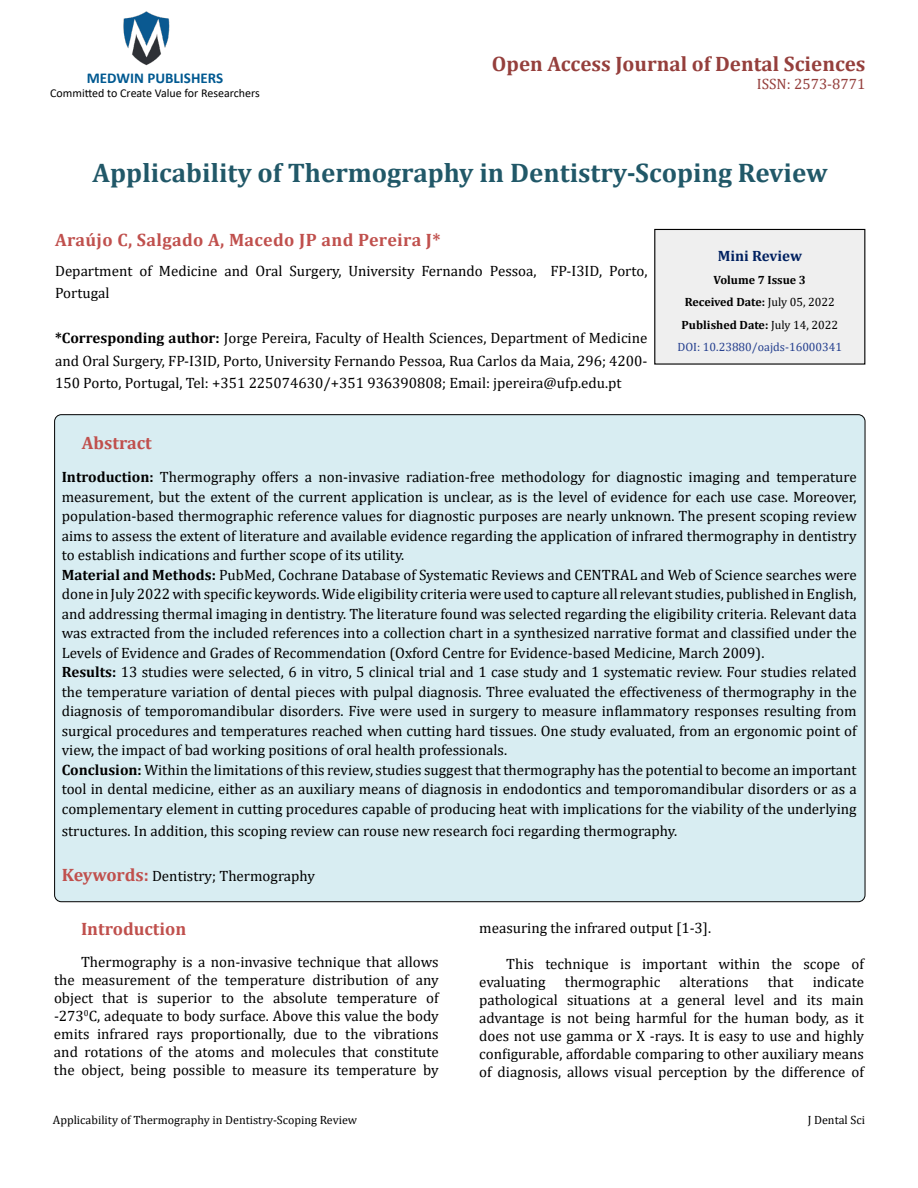
<style>
.page{position:relative;width:918px;height:1188px;background:#fff}
.page>*{position:absolute;margin:0;border:0;box-sizing:border-box;transform-origin:0 0}
.t1{font:700 27px "Cambria";color:#215868}
.t2{font:700 21px "Cambria";color:#953f3c}
.t3{font:700 18px "Cambria";letter-spacing:.005em;color:#c0504d}
.t4{font:15px/19.5px "Cambria";color:#000}
.t5{font:700 15px "Calibri";color:#005991}
.t6{font:15px "Cambria";color:#953f3c}
.t7{font:700 15px "Cambria";color:#002060}
.t8{font:700 12px/22.5px "Cambria";color:#000;text-align:center}
.t9{font:12px "Cambria";color:#000}
.t10{font:12px "Calibri";color:#000}
.s1{font-weight:700}
.s2{font-weight:400}
.s3{font-weight:400;color:#25408f}
.s4{font-weight:700;font-size:18px;color:#c0504d}
</style>
<div class="page">
<img style="left:123px;top:11px;width:47px;height:55px">
<div style="left:655px;top:229px;width:210px;height:135px;background:#efefef"></div>
<div style="left:654px;top:229px;width:211px;height:136px;border:1px solid #000"></div>
<div style="left:55px;top:415px;width:810px;height:487px;background:#d8edf2;border-radius:7px"></div>
<p class="t5" style="left:87px;top:67px;width:138px">MEDWIN PUBLISHERS</p>
<p class="t10" style="left:50px;top:85px;width:211px">Committed to Create Value for Researchers</p>
<h2 class="t2" style="left:492px;top:49px;width:375px">Open Access Journal of Dental Sciences</h2>
<p class="t6" style="left:757px;top:75px;width:110px">ISSN: 2573-8771</p>
<h1 class="t1" style="left:93px;top:154px;width:737px">Applicability of Thermography in Dentistry-Scoping Review</h1>
<p class="t3" style="left:55px;top:228px;width:387px">Araújo C, Salgado A, Macedo JP and Pereira J*</p>
<p class="t4" style="left:55px;top:259px;width:594px;line-height:22.5px">Department of Medicine and Oral Surgery, University Fernando Pessoa, FP-I3ID, Porto,<br>Portugal</p>
<p class="t4" style="left:55px;top:327px;width:594px;line-height:22.5px;text-align:justify"><span class="s1">*Corresponding author:</span> Jorge Pereira, Faculty of Health Sciences, Department of Medicine and Oral Surgery, FP-I3ID, Porto, University Fernando Pessoa, Rua Carlos da Maia, 296; 4200- 150 Porto, Portugal, Tel: +351 225074630/+351 936390808; Email: jpereira@ufp.edu.pt</p>
<p class="t7" style="left:718px;top:245px;width:86px">Mini Review</p>
<p class="t8" style="left:677px;top:268px;width:166px">Volume 7 Issue 3<br>Received Date: <span class="s2">July 05, 2022<br></span>Published Date: <span class="s2">July 14, 2022<br></span><span class="s3">DOI: 10.23880/oajds-16000341</span></p>
<p class="t3" style="left:82px;top:430px;width:71px">Abstract</p>
<p class="t4" style="left:62px;top:467px;width:797px"><span class="s1">Introduction:</span> Thermography offers a non-invasive radiation-free methodology for diagnostic imaging and temperature measurement, but the extent of the current application is unclear, as is the level of evidence for each use case. Moreover, population-based thermographic reference values for diagnostic purposes are nearly unknown. The present scoping review aims to assess the extent of literature and available evidence regarding the application of infrared thermography in dentistry to establish indications and further scope of its utility.<br><span class="s1">Material and Methods:</span> PubMed, Cochrane Database of Systematic Reviews and CENTRAL and Web of Science searches were done in July 2022 with specific keywords. Wide eligibility criteria were used to capture all relevant studies, published in English, and addressing thermal imaging in dentistry. The literature found was selected regarding the eligibility criteria. Relevant data was extracted from the included references into a collection chart in a synthesized narrative format and classified under the Levels of Evidence and Grades of Recommendation (Oxford Centre for Evidence-based Medicine, March 2009).<br><span class="s1">Results:</span> 13 studies were selected, 6 in vitro, 5 clinical trial and 1 case study and 1 systematic review. Four studies related the temperature variation of dental pieces with pulpal diagnosis. Three evaluated the effectiveness of thermography in the diagnosis of temporomandibular disorders. Five were used in surgery to measure inflammatory responses resulting from surgical procedures and temperatures reached when cutting hard tissues. One study evaluated, from an ergonomic point of view, the impact of bad working positions of oral health professionals.<br><span class="s1">Conclusion:</span> Within the limitations of this review, studies suggest that thermography has the potential to become an important tool in dental medicine, either as an auxiliary means of diagnosis in endodontics and temporomandibular disorders or as a complementary element in cutting procedures capable of producing heat with implications for the viability of the underlying</p>
<p class="t4" style="left:62px;top:821px;width:617px">structures. In addition, this scoping review can rouse new research foci regarding thermography.</p>
<p class="t4" style="left:62px;top:866px;width:255px"><span class="s4">Keywords:</span> Dentistry; Thermography</p>
<p class="t3" style="left:81px;top:916px;width:107px">Introduction</p>
<p class="t4" style="left:54px;top:953px;width:386px;line-height:18px;text-align:justify;text-indent:27px">Thermography is a non-invasive technique that allows the measurement of the temperature distribution of any object that is superior to the absolute temperature of -273<sup>0</sup>C, adequate to body surface. Above this value the body emits infrared rays proportionally, due to the vibrations and rotations of the atoms and molecules that constitute the object, being possible to measure its temperature by</p>
<p class="t4" style="left:479px;top:918px;width:234px">measuring the infrared output [1-3].</p>
<p class="t4" style="left:479px;top:955px;width:386px;line-height:18px;text-indent:27px">This technique is important within the scope of evaluating</p>
<p class="t4" style="left:479px;top:973px;width:386px;line-height:18px;text-align:justify;text-indent:334px">indicate pathological situations at a general level and its main advantage is not being harmful for the human body, as it does not use gamma or X -rays. It is easy to use and highly configurable, affordable comparing to other auxiliary means of diagnosis, allows visual perception by the difference of</p>
<p class="t4" style="left:565px;top:972px;width:97px">thermographic</p>
<p class="t4" style="left:680px;top:972px;width:70px">alterations</p>
<p class="t4" style="left:768px;top:972px;width:27px">that</p>
<p class="t9" style="left:53px;top:1113px;width:306px">Applicability of Thermography in Dentistry-Scoping Review</p>
<p class="t9" style="left:808px;top:1113px;width:59px">J Dental Sci</p>
</div>
